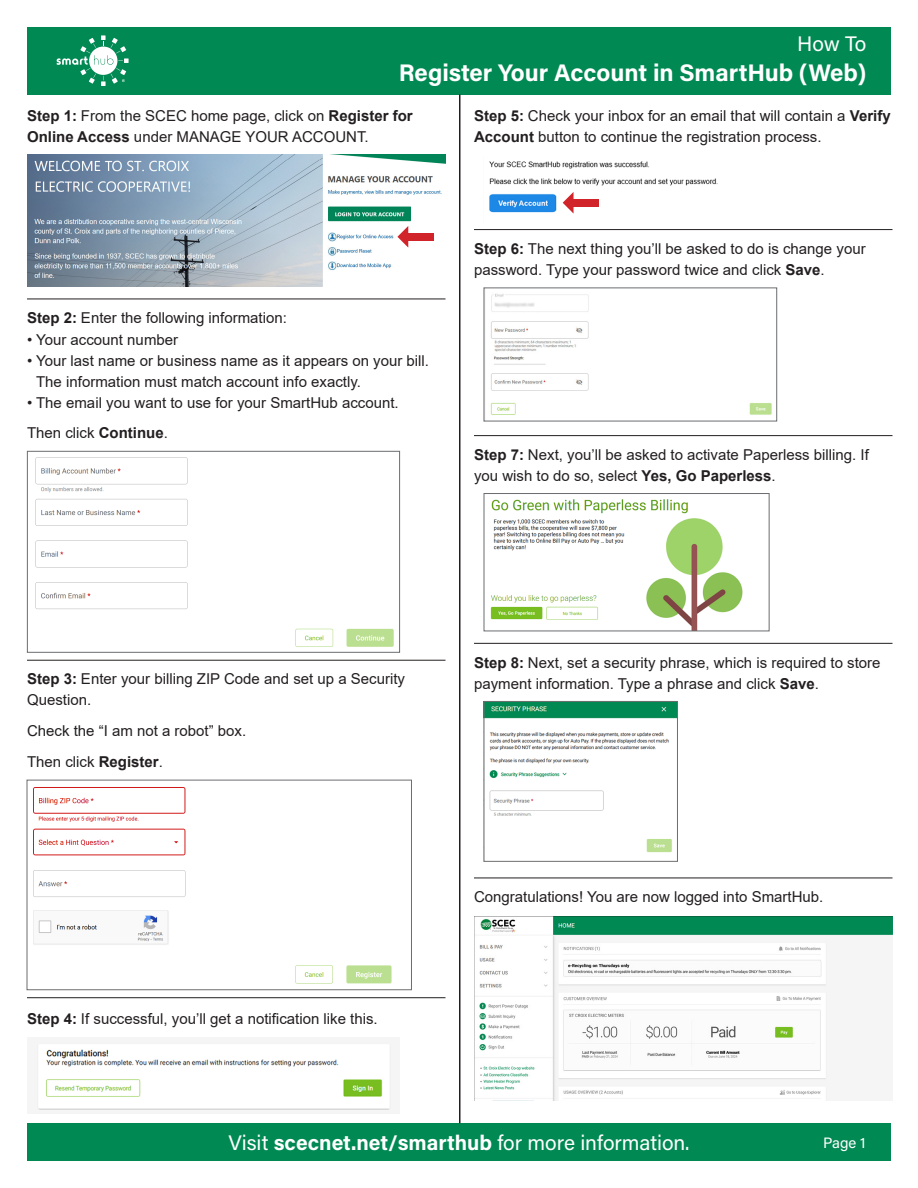
<style>
.page{position:relative;width:918px;height:1188px;background:#fff}
.page>*{position:absolute;margin:0;border:0;box-sizing:border-box;transform-origin:0 0}
.t1{font:700 24px "Acumin Pro";color:#fff}
.t2{font:21px "Acumin Pro";letter-spacing:-.005em;color:#fff}
.t3{font:15px/21px "Arial";color:#231f20}
.t4{font:15px "Acumin Pro";color:#fff}
.s1{font-weight:700}
</style>
<div class="page">
<div style="left:27px;top:1123px;width:864px;height:38px;background:#008953"></div>
<div style="left:27px;top:27px;width:864px;height:67px;background:#008953"></div>
<svg style="left:57px;top:35px;width:72px;height:51px"></svg>
<hr style="left:459px;top:94px;width:1px;height:1029px;background:#231f20">
<img style="left:27px;top:154px;width:418px;height:133px">
<div style="left:408px;top:233px;width:26px;height:8px;background:#d1232a"></div>
<svg style="left:397px;top:226px;width:11px;height:22px"></svg>
<hr style="left:27px;top:299px;width:419px;height:1px;background:#231f20">
<img style="left:35px;top:457px;width:359px;height:190px">
<div style="left:27px;top:451px;width:373px;height:202px;border:1px solid #6c6d70"></div>
<hr style="left:27px;top:660px;width:419px;height:1px;background:#231f20">
<img style="left:33px;top:787px;width:359px;height:197px">
<div style="left:27px;top:780px;width:385px;height:210px;border:1px solid #6c6d70"></div>
<img style="left:37px;top:1042px;width:354px;height:68px">
<img style="left:489px;top:161px;width:229px;height:52px">
<div style="left:573px;top:199px;width:26px;height:8px;background:#d1232a"></div>
<svg style="left:563px;top:192px;width:11px;height:22px"></svg>
<hr style="left:474px;top:229px;width:418px;height:1px;background:#231f20">
<img style="left:490px;top:293px;width:282px;height:122px">
<hr style="left:474px;top:435px;width:418px;height:1px;background:#231f20">
<img style="left:490px;top:499px;width:253px;height:130px">
<div style="left:484px;top:493px;width:285px;height:138px;border:1px solid #6c6d70"></div>
<hr style="left:474px;top:643px;width:418px;height:1px;background:#231f20">
<img style="left:486px;top:703px;width:190px;height:150px">
<div style="left:484px;top:701px;width:194px;height:161px;border:1px solid #6c6d70"></div>
<hr style="left:474px;top:878px;width:418px;height:1px;background:#231f20">
<img style="left:474px;top:917px;width:418px;height:183px">
<hr style="left:27px;top:997px;width:419px;height:1px;background:#231f20">
<h2 class="t2" style="left:797px;top:29px;width:71px">How To</h2>
<h1 class="t1" style="left:399px;top:56px;width:469px">Register Your Account in SmartHub (Web)</h1>
<p class="t3" style="left:27px;top:105px;width:387px"><span class="s1">Step 1:</span> From the SCEC home page, click on <span class="s1">Register for<br>Online Access</span> under MANAGE YOUR ACCOUNT.</p>
<p class="t3" style="left:474px;top:105px;width:418px"><span class="s1">Step 5:</span> Check your inbox for an email that will contain a <span class="s1">Verify<br>Account</span> button to continue the registration process.</p>
<p class="t3" style="left:27px;top:307px;width:261px"><span class="s1">Step 2:</span> Enter the following information:</p>
<p class="t3" style="left:27px;top:329px;width:153px">• Your account number</p>
<p class="t3" style="left:36px;top:350px;width:394px;text-indent:-9px">• Your last name or business name as it appears on your bill.<br>The information must match account info exactly.</p>
<p class="t3" style="left:27px;top:392px;width:373px">• The email you want to use for your SmartHub account.</p>
<p class="t3" style="left:27px;top:422px;width:142px">Then click <span class="s1">Continue</span>.</p>
<p class="t3" style="left:474px;top:238px;width:393px"><span class="s1">Step 6:</span> The next thing you’ll be asked to do is change your password. Type your password twice and click <span class="s1">Save</span>.</p>
<p class="t3" style="left:474px;top:444px;width:396px"><span class="s1">Step 7:</span> Next, you’ll be asked to activate Paperless billing. If you wish to do so, select <span class="s1">Yes, Go Paperless</span>.</p>
<p class="t3" style="left:27px;top:668px;width:380px"><span class="s1">Step 3:</span> Enter your billing ZIP Code and set up a Security<br>Question.</p>
<p class="t3" style="left:27px;top:721px;width:221px">Check the “I am not a robot” box.</p>
<p class="t3" style="left:27px;top:752px;width:137px">Then click <span class="s1">Register</span>.</p>
<p class="t3" style="left:27px;top:1008px;width:352px"><span class="s1">Step 4:</span> If successful, you’ll get a notification like this.</p>
<p class="t3" style="left:474px;top:652px;width:408px"><span class="s1">Step 8:</span> Next, set a security phrase, which is required to store payment information. Type a phrase and click <span class="s1">Save</span>.</p>
<p class="t3" style="left:474px;top:886px;width:351px">Congratulations! You are now logged into SmartHub.</p>
<h2 class="t2" style="left:229px;top:1128px;width:462px">Visit <span class="s1">scecnet.net/smarthub</span> for more information.</h2>
<p class="t4" style="left:823px;top:1133px;width:44px">Page 1</p>
</div>
